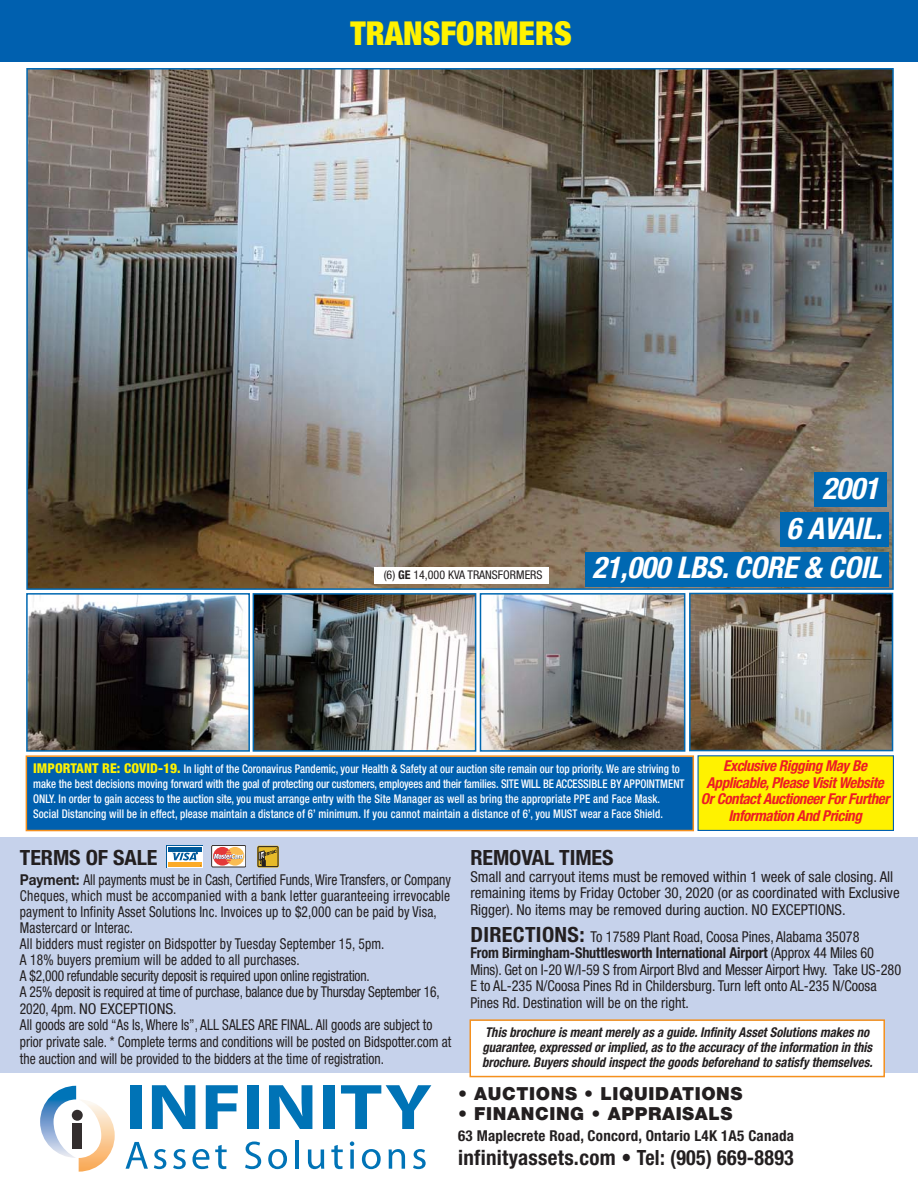
<style>
.page{position:relative;width:918px;height:1188px;background:#fff}
.page>*{position:absolute;margin:0;border:0;box-sizing:border-box;transform-origin:0 0}
.t1{font:900 condensed 33px "Helvetica Neue";color:#fff200}
.t2{font:italic 700 condensed 30px/39.6px "Helvetica Neue";color:#fff;text-align:right}
.t3{font:700 condensed 21px "Helvetica Neue";letter-spacing:.015em;color:#231f20}
.t4{font:700 condensed 21px "Helvetica Neue";letter-spacing:-.005em;color:#231f20;scale:1.05 1}
.t5{font:900 18px "Helvetica Neue";letter-spacing:.035em;color:#231f20}
.t6{font:condensed 15px/16.4px "Helvetica Neue";color:#231f20;scale:.9 1}
.t7{font:condensed 15px/16.5px "Helvetica Neue";color:#231f20;scale:.95 1}
.t8{font:condensed 15px/16.5px "Helvetica Neue";color:#231f20}
.t9{font:italic 700 condensed 15px/16.5px "Helvetica Neue";letter-spacing:-.025em;color:#ed1c24;text-align:center}
.t10{font:700 condensed 15px "Helvetica Neue";letter-spacing:.015em;color:#231f20}
.t11{font:italic 700 condensed 13.5px/15px "Helvetica Neue";color:#231f20;scale:.95 1}
.t12{font:500 condensed 12px/15px "Helvetica Neue";letter-spacing:.005em;color:#fff;scale:.9 1}
.t13{font:condensed 12px "Helvetica Neue";color:#231f20}
.s1{font-weight:700}
.s2{font-weight:800;font-size:13.5px;color:#fff200}
.s3{font-weight:700;font-stretch:normal}
.s4{font-weight:700;font-size:21px}
</style>
<div class="page">
<div style="left:0;top:837px;width:918px;height:236px;background:#c6d2eb"></div>
<svg style="left:166px;top:845px;width:37px;height:23px"></svg>
<svg style="left:167px;top:846px;width:35px;height:21px"></svg>
<hr style="left:168px;top:847px;width:33px;height:4px;background:#005a9b">
<hr style="left:168px;top:862px;width:33px;height:4px;background:#fbaa28">
<svg style="left:172px;top:853px;width:29px;height:13px"></svg>
<svg style="left:213px;top:847px;width:31px;height:18px"></svg>
<div style="left:211px;top:845px;width:35px;height:22px;border:1px solid #332e2e"></div>
<svg style="left:257px;top:846px;width:22px;height:22px"></svg>
<svg style="left:260px;top:849px;width:16px;height:16px"></svg>
<div style="left:258px;top:847px;width:20px;height:20px;border:1px solid #231f20"></div>
<div style="left:72px;top:1110px;width:11px;height:11px;background:#332e2e;border-radius:50%"></div>
<div style="left:73px;top:1123px;width:9px;height:25px;background:#332e2e"></div>
<img style="left:40px;top:1086px;width:36px;height:72px">
<img style="left:79px;top:1100px;width:36px;height:72px">
<div style="left:130px;top:1085px;width:12px;height:44px;background:#0073b6"></div>
<svg style="left:152px;top:1085px;width:43px;height:44px"></svg>
<svg style="left:206px;top:1085px;width:32px;height:44px"></svg>
<div style="left:247px;top:1085px;width:12px;height:44px;background:#0073b6"></div>
<svg style="left:269px;top:1085px;width:43px;height:44px"></svg>
<div style="left:323px;top:1085px;width:12px;height:44px;background:#0073b6"></div>
<svg style="left:341px;top:1085px;width:90px;height:44px"></svg>
<svg style="left:126px;top:1142px;width:22px;height:27px"></svg>
<svg style="left:154px;top:1149px;width:12px;height:20px"></svg>
<svg style="left:173px;top:1149px;width:13px;height:20px"></svg>
<svg style="left:193px;top:1149px;width:16px;height:20px"></svg>
<svg style="left:215px;top:1145px;width:12px;height:24px"></svg>
<svg style="left:245px;top:1142px;width:16px;height:27px"></svg>
<svg style="left:268px;top:1149px;width:19px;height:20px"></svg>
<hr style="left:295px;top:1141px;width:4px;height:28px;background:#0073b6">
<svg style="left:308px;top:1149px;width:16px;height:20px"></svg>
<svg style="left:331px;top:1145px;width:12px;height:24px"></svg>
<svg style="left:350px;top:1141px;width:4px;height:5px"></svg>
<svg style="left:350px;top:1149px;width:4px;height:20px"></svg>
<svg style="left:362px;top:1149px;width:19px;height:20px"></svg>
<svg style="left:389px;top:1149px;width:16px;height:20px"></svg>
<svg style="left:413px;top:1149px;width:13px;height:20px"></svg>
<div style="left:27px;top:757px;width:666px;height:73px;background:#0060af"></div>
<div style="left:26px;top:755px;width:668px;height:76px;border:2px solid #f5901d"></div>
<div style="left:471px;top:1021px;width:412px;height:55px;background:#fff"></div>
<div style="left:470px;top:1019px;width:415px;height:58px;border:2px solid #f5901d"></div>
<div style="left:1px;top:0;width:917px;height:62px;background:#0060af"></div>
<img style="left:29px;top:71px;width:862px;height:516px">
<img style="left:29px;top:596px;width:218px;height:153px">
<div style="left:26px;top:593px;width:224px;height:159px;border:2px solid #0068b2"></div>
<img style="left:256px;top:596px;width:217px;height:153px">
<div style="left:253px;top:593px;width:223px;height:159px;border:2px solid #0068b2"></div>
<img style="left:483px;top:596px;width:199px;height:153px">
<div style="left:480px;top:593px;width:205px;height:159px;border:2px solid #0068b2"></div>
<img style="left:692px;top:596px;width:198px;height:152px">
<div style="left:689px;top:593px;width:204px;height:158px;border:2px solid #0068b2"></div>
<div style="left:375px;top:567px;width:174px;height:17px;background:#fff"></div>
<div style="left:814px;top:473px;width:73px;height:34px;background:#0068b2"></div>
<div style="left:780px;top:513px;width:109px;height:34px;background:#0068b2"></div>
<div style="left:585px;top:552px;width:304px;height:34px;background:#0068b2"></div>
<div style="left:699px;top:756px;width:194px;height:74px;background:#fff200"></div>
<div style="left:698px;top:755px;width:196px;height:76px;border:1px solid #0060af"></div>
<h1 class="t1" style="left:351px;top:21px;width:223px">TRANSFORMERS</h1>
<p class="t13" style="left:384px;top:570px;width:160px">(6) <span class="s1">GE</span> 14,000 KVA TRANSFORMERS</p>
<h2 class="t2" style="left:592px;top:471px;width:298px">2001<br>6 AVAIL.<br>21,000 LBS.CORE &amp; COIL</h2>
<p class="t12" style="left:33px;top:763px;width:725px"><span class="s2">IMPORTANT RE: COVID-19.</span> In light of the Coronavirus Pandemic, your Health &amp; Safety at our auction site remain our top priority. We are striving to make the best decisions moving forward with the goal of protecting our customers, employees and their families. SITE WILL BE ACCESSIBLE BY APPOINTMENT ONLY. In order to gain access to the auction site, you must arrange entry with the Site Manager as well as bring the appropriate PPE and Face Mask.<br>Social Distancing will be in effect, please maintain a distance of 6’ minimum. If you cannot maintain a distance of 6’, you MUST wear a Face Shield.</p>
<p class="t9" style="left:701px;top:759px;width:193px">Exclusive Rigging May Be<br>Applicable,Please Visit Website<br>OrContact AuctioneerForFurther<br>Information And Pricing</p>
<h3 class="t4" style="left:20px;top:850px;width:132px">TERMS OF SALE</h3>
<p class="t6" style="left:20px;top:872px;width:481px"><span class="s3">Payment:</span> All payments must be in Cash, Certified Funds, Wire Transfers, or Company Cheques, which must be accompanied with a bank letter guaranteeing irrevocable payment to Infinity Asset Solutions Inc. Invoices up to $2,000 can be paid by Visa, Mastercard or Interac.<br>All bidders must register on Bidspotter by Tuesday September 15, 5pm.<br>A 18% buyers premium will be added to all purchases.<br>A $2,000 refundable security deposit is required upon online registration.<br>A 25% deposit is required at time of purchase, balance due by Thursday September 16, 2020, 4pm. NO EXCEPTIONS.<br>All goods are sold “As Is, Where Is”, ALL SALES ARE FINAL. All goods are subject to prior private sale. * Complete terms and conditions will be posted on Bidspotter.com at the auction and will be provided to the bidders at the time of registration.</p>
<h3 class="t4" style="left:470px;top:850px;width:138px">REMOVAL TIMES</h3>
<p class="t8" style="left:470px;top:869px;width:431px">Small and carryout items must be removed within 1 week of sale closing. All remaining items by Friday October 30, 2020 (or as coordinated with Exclusive<br>Rigger). No items may be removed during auction. NO EXCEPTIONS.</p>
<p class="t7" style="left:470px;top:930px;width:455px"><span class="s4">DIRECTIONS:</span> To 17589 Plant Road, Coosa Pines, Alabama 35078<br><span class="s1">From Birmingham-Shuttlesworth International Airport</span> (Approx 44 Miles 60<br>Mins). Get on I-20 W/I-59 S from Airport Blvd and Messer Airport Hwy. Take US-280<br>E to AL-235 N/Coosa Pines Rd in Childersburg. Turn left onto AL-235 N/Coosa Pines Rd. Destination will be on the right.</p>
<p class="t11" style="left:482px;top:1026px;width:415px">This brochure is meant merely as a guide.Infinity Asset Solutions makes no guarantee,expressed orimplied,as to the accuracy of the information in this brochure.Buyers should inspect the goods beforehand to satisfy themselves.</p>
<p class="t5" style="left:458px;top:1087px;width:286px">• AUCTIONS • LIQUIDATIONS</p>
<p class="t5" style="left:458px;top:1107px;width:276px">• FINANCING • APPRAISALS</p>
<p class="t10" style="left:458px;top:1130px;width:338px">63 Maplecrete Road, Concord, Ontario L4K 1A5 Canada</p>
<h3 class="t3" style="left:458px;top:1150px;width:337px">infinityassets.com • Tel: (905) 669-8893</h3>
</div>
